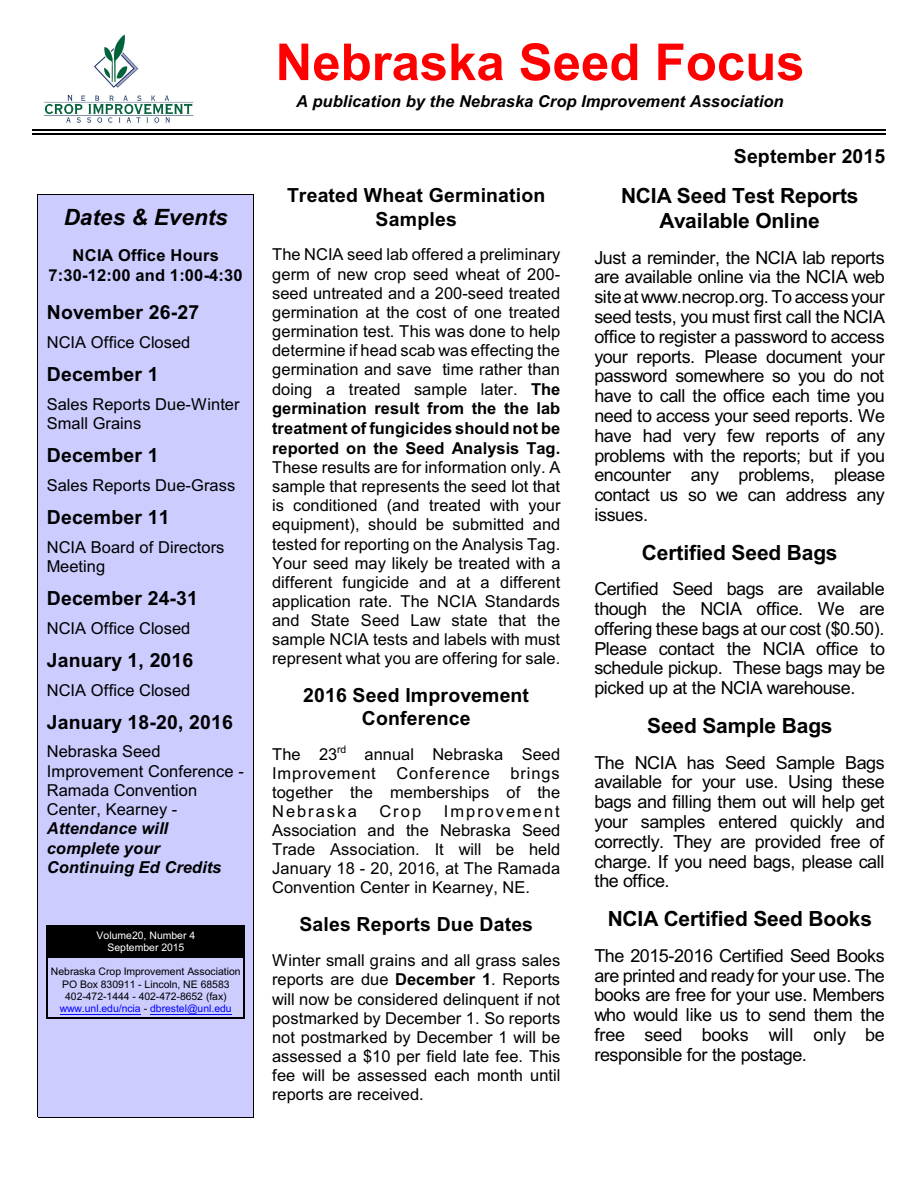
<style>
.page{position:relative;width:918px;height:1188px;background:#fff}
.page>*{position:absolute;margin:0;border:0;box-sizing:border-box;transform-origin:0 0}
.t1{font:700 51px "Arial";color:#f00}
.t2{font:italic 700 22.5px "Arial";color:#000}
.t3{font:700 21px/24.6px "Arial";letter-spacing:-.01em;color:#000;text-align:center}
.t4{font:700 19.5px/23.4px "Arial";letter-spacing:.01em;color:#000;text-align:center}
.t5{font:18px/19.8px "Arial";letter-spacing:-.025em;color:#000;text-align:justify}
.t6{font:16.5px/19px "Arial";color:#000;text-align:justify}
.t7{font:italic 700 16.5px/19.5px "Arial";color:#000}
.t8{font:700 16.5px/20px "Arial";letter-spacing:.015em;color:#000;text-align:center}
.t9{font:16.5px "Arial";letter-spacing:.045em;color:#000}
.t10{font:10.5px/12.3px "Arial";color:#000;text-align:center}
.t11{font:10.5px/12.3px "Arial";color:#fff;text-align:center}
.s1{color:#00f}
.s2{font-weight:700}
</style>
<div class="page">
<img style="left:43px;top:34px;width:151px;height:89px">
<div style="left:38px;top:194px;width:216px;height:923px;background:#ccf"></div>
<div style="left:47px;top:926px;width:198px;height:30px;background:#000"></div>
<hr style="left:47px;top:957px;width:1px;height:62px;background:#000">
<hr style="left:244px;top:957px;width:1px;height:62px;background:#000">
<hr style="left:47px;top:957px;width:198px;height:1px;background:#000">
<hr style="left:47px;top:1017px;width:198px;height:2px;background:#000">
<hr style="left:60px;top:1014px;width:81px;height:1px;background:#00f">
<hr style="left:150px;top:1014px;width:82px;height:1px;background:#00f">
<hr style="left:32px;top:129px;width:853px;height:2px;background:#000">
<hr style="left:32px;top:134px;width:853px;height:1px;background:#000">
<h2 class="t2" style="left:64px;top:208px;width:166px">Dates &amp; Events</h2>
<p class="t8" style="left:49px;top:247px;width:196px">NCIA Office Hours<br>7:30-12:00 and 1:00-4:30</p>
<p class="t4" style="left:47px;top:303px;width:154px">November 26-27</p>
<p class="t6" style="left:47px;top:334px;width:145px">NCIA Office Closed</p>
<p class="t4" style="left:47px;top:364px;width:113px">December 1</p>
<p class="t6" style="left:47px;top:396px;width:194px">Sales Reports Due-Winter<br>Small Grains</p>
<p class="t4" style="left:47px;top:445px;width:113px">December 1</p>
<p class="t6" style="left:47px;top:477px;width:190px">Sales Reports Due-Grass</p>
<p class="t4" style="left:47px;top:507px;width:124px">December 11</p>
<p class="t6" style="left:47px;top:539px;width:179px">NCIA Board of Directors<br>Meeting</p>
<p class="t4" style="left:47px;top:588px;width:153px">December 24-31</p>
<p class="t6" style="left:47px;top:620px;width:145px">NCIA Office Closed</p>
<p class="t4" style="left:47px;top:650px;width:148px">January 1, 2016</p>
<p class="t6" style="left:47px;top:682px;width:145px">NCIA Office Closed</p>
<p class="t4" style="left:47px;top:712px;width:188px">January 18-20, 2016</p>
<p class="t6" style="left:47px;top:744px;width:199px;text-align:left">Nebraska Seed<br>Improvement Conference -<br>Ramada Convention<br>Center, Kearney -</p>
<p class="t7" style="left:47px;top:820px;width:176px">Attendance will complete your<br>Continuing Ed Credits</p>
<p class="t11" style="left:97px;top:930px;width:100px">Volume20, Number 4<br>September 2015</p>
<p class="t10" style="left:51px;top:967px;width:191px">Nebraska Crop Improvement Association PO Box 830911 - Lincoln, NE 68583<br>402-472-1444 - 402-472-8652 (fax) <span class="s1">www.unl.edu/ncia</span> - <span class="s1">dbrestel@unl.edu</span></p>
<h1 class="t1" style="left:276px;top:43px;width:531px">Nebraska Seed Focus</h1>
<p class="t7" style="left:296px;top:93px;width:489px">A publication by the Nebraska Crop Improvement Association</p>
<p class="t4" style="left:734px;top:146px;width:153px">September 2015</p>
<p class="t4" style="left:287px;top:186px;width:260px">Treated Wheat Germination<br>Samples</p>
<p class="t6" style="left:272px;top:247px;width:290px">The NCIA seed lab offered a preliminary germ of new crop seed wheat of 200- seed untreated and a 200-seed treated germination at the cost of one treated germination test. This was done to help determine if head scab was effecting the germination and save time rather than doing a treated sample later. <span class="s2">The germination result from the the lab treatment of fungicides should not be reported on the Seed Analysis Tag.</span></p>
<p class="t6" style="left:272px;top:459px;width:290px">These results are for information only. A sample that represents the seed lot that is conditioned (and treated with your equipment), should be submitted and tested for reporting on the Analysis Tag.<br>Your seed may likely be treated with a different fungicide and at a different application rate. The NCIA Standards and State Seed Law state that the sample NCIA tests and labels with must represent what you are offering for sale.</p>
<p class="t4" style="left:303px;top:685px;width:227px">2016 Seed Improvement<br>Conference</p>
<p class="t6" style="left:272px;top:746px;width:67px">The 23</p>
<p class="t6" style="left:365px;top:746px;width:197px">annual Nebraska Seed</p>
<p class="t3" style="left:621px;top:185px;width:239px">NCIA Seed Test Reports<br>Available Online</p>
<p class="t5" style="left:594px;top:249px;width:292px">Just a reminder, the NCIA lab reports are available online via the NCIA web siteat www.necrop.org. To access your seed tests, you must first call the NCIA office to register a password to access your reports. Please document your password somewhere so you do not have to call the office each time you need to access your seed reports. We have had very few reports of any problems with the reports; but if you encounter any problems, please contact us so we can address any issues.</p>
<p class="t3" style="left:642px;top:542px;width:197px">Certified Seed Bags</p>
<p class="t5" style="left:594px;top:581px;width:292px">Certified Seed bags are available though the NCIA office. We are offering these bags at our cost ($0.50).<br>Please contact the NCIA office to schedule pickup. These bags may be picked up at the NCIA warehouse.</p>
<p class="t3" style="left:647px;top:715px;width:187px">Seed Sample Bags</p>
<p class="t5" style="left:594px;top:754px;width:292px">The NCIA has Seed Sample Bags available for your use. Using these bags and filling them out will help get your samples entered quickly and correctly. They are provided free of charge. If you need bags, please call the office.</p>
<p class="t3" style="left:608px;top:908px;width:266px">NCIA Certified Seed Books</p>
<p class="t5" style="left:594px;top:947px;width:292px">The 2015-2016 Certified Seed Books are printed and ready for your use. The books are free for your use. Members who would like us to send them the free seed books will only be responsible for the postage.</p>
<p class="t10" style="left:337px;top:744px;width:11px">rd</p>
<p class="t9" style="left:272px;top:767px;width:105px">Improvement</p>
<p class="t6" style="left:272px;top:765px;width:290px;text-indent:124px">Conference brings together the memberships of the Nebraska</p>
<p class="t6" style="left:379px;top:803px;width:43px">Crop</p>
<p class="t6" style="left:272px;top:803px;width:290px;text-indent:172px">Improvement Association and the Nebraska Seed Trade Association. It will be held January 18 - 20, 2016, at The Ramada Convention Center in Kearney, NE.</p>
<p class="t4" style="left:299px;top:914px;width:235px">Sales Reports Due Dates</p>
<p class="t6" style="left:272px;top:952px;width:290px">Winter small grains and all grass sales reports are due <span class="s2">December 1</span>. Reports will now be considered delinquent if not postmarked by December 1. So reports not postmarked by December 1 will be assessed a $10 per field late fee. This fee will be assessed each month until reports are received.</p>
</div>
